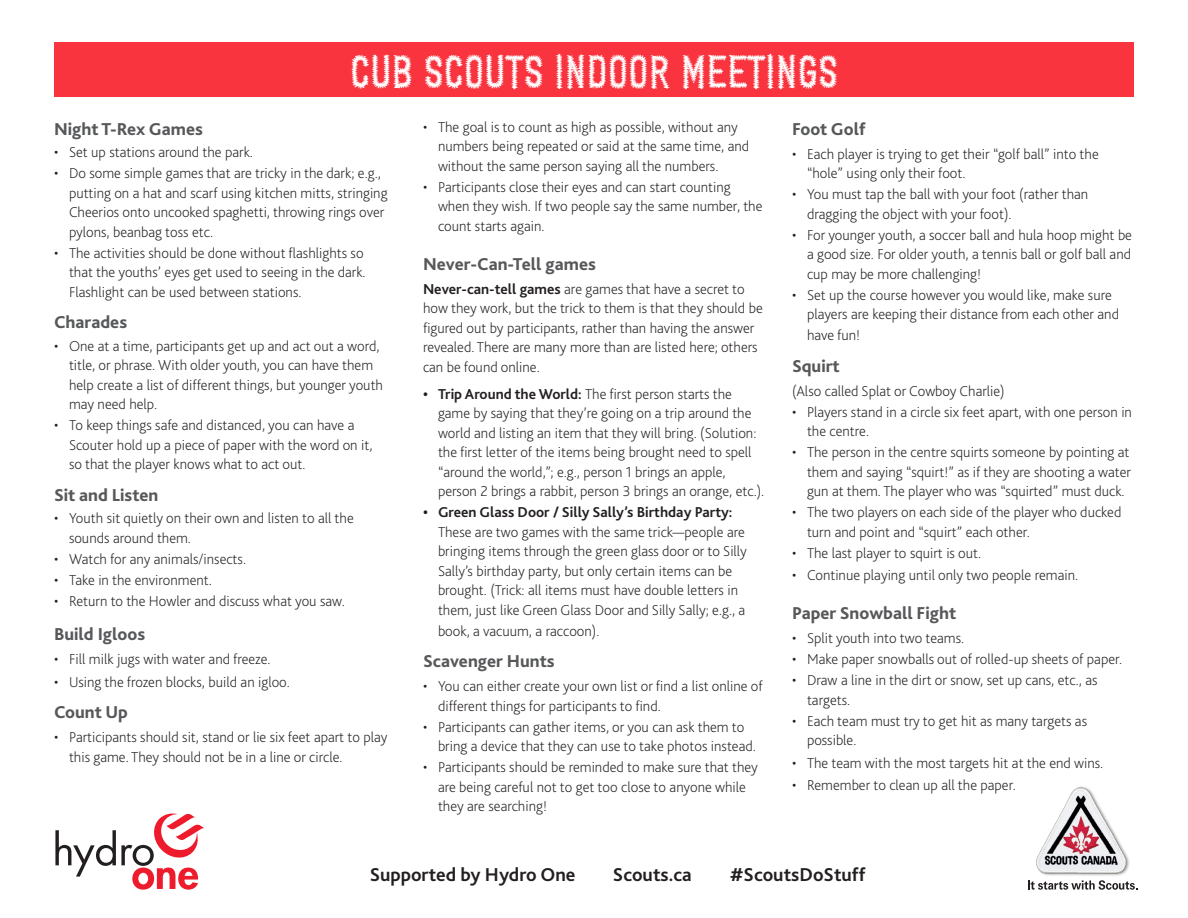
<style>
.page{position:relative;width:1188px;height:918px;background:#fff}
.page>*{position:absolute;margin:0;border:0;box-sizing:border-box;transform-origin:0 0}
.t1{font:46.5px "Conference Call BH Line Two";letter-spacing:.01em;color:#fff}
.t2{font:700 19.5px "Bliss 2";color:#231f20}
.H2-heading-grey{font:800 18px "Bliss 2";color:#57585a}
.H2_brown{font:800 18px "Bliss 2";color:#57585a}
.t3{font:200 15px/19.5px "Bliss 2";color:#231f20}
.s1{font-weight:700}
</style>
<div class="page">
<svg style="left:55px;top:813px;width:149px;height:77px"></svg>
<img style="left:1036px;top:786px;width:93px;height:90px">
<svg style="left:1028px;top:880px;width:109px;height:10px"></svg>
<div style="left:54px;top:43px;width:1080px;height:54px;background:#f9343f"></div>
<p class="t1" style="left:350px;top:43px;width:489px">CUB SCOUTS INDOOR MEETINGS</p>
<p class="H2-heading-grey" style="left:54px;top:118px;width:150px">Night T-Rex Games</p>
<p class="t3" style="left:54px;top:142px;width:201px">• Set up stations around the park.</p>
<p class="t3" style="left:69px;top:163px;width:320px;text-indent:-15px">• Do some simple games that are tricky in the dark; e.g., putting on a hat and scarf using kitchen mitts, stringing Cheerios onto uncooked spaghetti, throwing rings over pylons, beanbag toss etc.</p>
<p class="t3" style="left:69px;top:243px;width:298px;text-indent:-15px">• The activities should be done without flashlights so that the youths’ eyes get used to seeing in the dark.<br>Flashlight can be used between stations.</p>
<p class="H2-heading-grey" style="left:54px;top:311px;width:75px">Charades</p>
<p class="t3" style="left:69px;top:336px;width:316px;text-indent:-15px">• One at a time, participants get up and act out a word, title, or phrase. With older youth, you can have them help create a list of different things, but younger youth may need help.</p>
<p class="t3" style="left:69px;top:415px;width:305px;text-indent:-15px">• To keep things safe and distanced, you can have a<br>Scouter hold up a piece of paper with the word on it, so that the player knows what to act out.</p>
<p class="H2-heading-grey" style="left:54px;top:484px;width:106px">Sit and Listen</p>
<p class="t3" style="left:69px;top:508px;width:286px;text-indent:-15px">• Youth sit quietly on their own and listen to all the sounds around them.</p>
<p class="t3" style="left:54px;top:549px;width:194px">• Watch for any animals/insects.</p>
<p class="t3" style="left:54px;top:570px;width:159px">• Take in the environment.</p>
<p class="t3" style="left:54px;top:591px;width:292px">• Return to the Howler and discuss what you saw.</p>
<p class="H2-heading-grey" style="left:54px;top:623px;width:93px">Build Igloos</p>
<p class="t3" style="left:54px;top:649px;width:218px">• Fill milk jugs with water and freeze.</p>
<p class="t3" style="left:54px;top:672px;width:237px">• Using the frozen blocks, build an igloo.</p>
<p class="H2-heading-grey" style="left:54px;top:701px;width:75px">Count Up</p>
<p class="t3" style="left:69px;top:727px;width:320px;text-indent:-15px">• Participants should sit, stand or lie six feet apart to play this game. They should not be in a line or circle.</p>
<p class="t3" style="left:438px;top:117px;width:313px;text-indent:-15px">• The goal is to count as high as possible, without any numbers being repeated or said at the same time, and without the same person saying all the numbers.</p>
<p class="t3" style="left:438px;top:177px;width:326px;text-indent:-15px">• Participants close their eyes and can start counting when they wish. If two people say the same number, the count starts again.</p>
<p class="H2-heading-grey" style="left:423px;top:253px;width:174px">Never-Can-Tell games</p>
<p class="t3" style="left:423px;top:279px;width:341px"><span class="s1">Never-can-tell games</span> are games that have a secret to how they work, but the trick to them is that they should be figured out by participants, rather than having the answer revealed. There are many more than are listed here; others can be found online.</p>
<p class="t3" style="left:438px;top:384px;width:328px;text-indent:-15px"><span class="s1">• Trip Around the World:</span> The first person starts the game by saying that they’re going on a trip around the world and listing an item that they will bring. (Solution: the first letter of the items being brought need to spell “around the world,”; e.g., person 1 brings an apple, person 2 brings a rabbit, person 3 brings an orange, etc.).</p>
<p class="t3" style="left:438px;top:502px;width:310px;text-indent:-15px"><span class="s1">• Green Glass Door / Silly Sally’s Birthday Party:<br></span>These are two games with the same trick—people are bringing items through the green glass door or to Silly Sally’s birthday party, but only certain items can be brought. (Trick: all items must have double letters in them, just like Green Glass Door and Silly Sally; e.g., a</p>
<p class="t3" style="left:438px;top:621px;width:163px">book, a vacuum, a raccoon).</p>
<p class="H2-heading-grey" style="left:423px;top:650px;width:133px">Scavenger Hunts</p>
<p class="t3" style="left:438px;top:676px;width:326px;text-indent:-15px">• You can either create your own list or find a list online of different things for participants to find.</p>
<p class="t3" style="left:438px;top:717px;width:319px;text-indent:-15px">• Participants can gather items, or you can ask them to bring a device that they can use to take photos instead.</p>
<p class="t3" style="left:438px;top:757px;width:321px;text-indent:-15px">• Participants should be reminded to make sure that they are being careful not to get too close to anyone while they are searching!</p>
<p class="H2-heading-grey" style="left:792px;top:118px;width:75px">Foot Golf</p>
<p class="t3" style="left:807px;top:144px;width:293px;text-indent:-15px">• Each player is trying to get their “golf ball” into the “hole” using only their foot.</p>
<p class="t3" style="left:807px;top:184px;width:283px;text-indent:-15px">• You must tap the ball with your foot (rather than dragging the object with your foot).</p>
<p class="t3" style="left:807px;top:225px;width:327px;text-align:justify;text-indent:-15px">• For younger youth, a soccer ball and hula hoop might be a good size. For older youth, a tennis ball or golf ball and cup may be more challenging!</p>
<p class="t3" style="left:807px;top:285px;width:314px;text-indent:-15px">• Set up the course however you would like, make sure players are keeping their distance from each other and</p>
<p class="t3" style="left:807px;top:325px;width:55px">have fun!</p>
<p class="H2-heading-grey" style="left:792px;top:355px;width:49px">Squirt</p>
<p class="t3" style="left:792px;top:381px;width:214px">(Also called Splat or Cowboy Charlie)</p>
<p class="t3" style="left:807px;top:402px;width:327px;text-indent:-15px">• Players stand in a circle six feet apart, with one person in the centre.</p>
<p class="t3" style="left:807px;top:442px;width:325px;text-align:justify;text-indent:-15px">• The person in the centre squirts someone by pointing at them and saying “squirt!” as if they are shooting a water gun at them. The player who was “squirted” must duck.</p>
<p class="t3" style="left:807px;top:502px;width:316px;text-indent:-15px">• The two players on each side of the player who ducked turn and point and “squirt” each other.</p>
<p class="t3" style="left:792px;top:543px;width:191px">• The last player to squirt is out.</p>
<p class="t3" style="left:792px;top:565px;width:288px">• Continue playing until only two people remain.</p>
<p class="H2_brown" style="left:792px;top:602px;width:166px">Paper Snowball Fight</p>
<p class="t3" style="left:792px;top:628px;width:174px">• Split youth into two teams.</p>
<p class="t3" style="left:792px;top:649px;width:332px">• Make paper snowballs out of rolled-up sheets of paper.</p>
<p class="t3" style="left:807px;top:670px;width:292px;text-indent:-15px">• Draw a line in the dirt or snow, set up cans, etc., as targets.</p>
<p class="t3" style="left:807px;top:711px;width:282px;text-indent:-15px">• Each team must try to get hit as many targets as possible.</p>
<p class="t3" style="left:792px;top:753px;width:313px">• The team with the most targets hit at the end wins.</p>
<p class="t3" style="left:792px;top:775px;width:225px">• Remember to clean up all the paper.</p>
<h2 class="t2" style="left:370px;top:863px;width:207px">Supported by Hydro One</h2>
<h2 class="t2" style="left:613px;top:863px;width:80px">Scouts.ca</h2>
<h2 class="t2" style="left:730px;top:863px;width:137px">#ScoutsDoStuff</h2>
</div>
